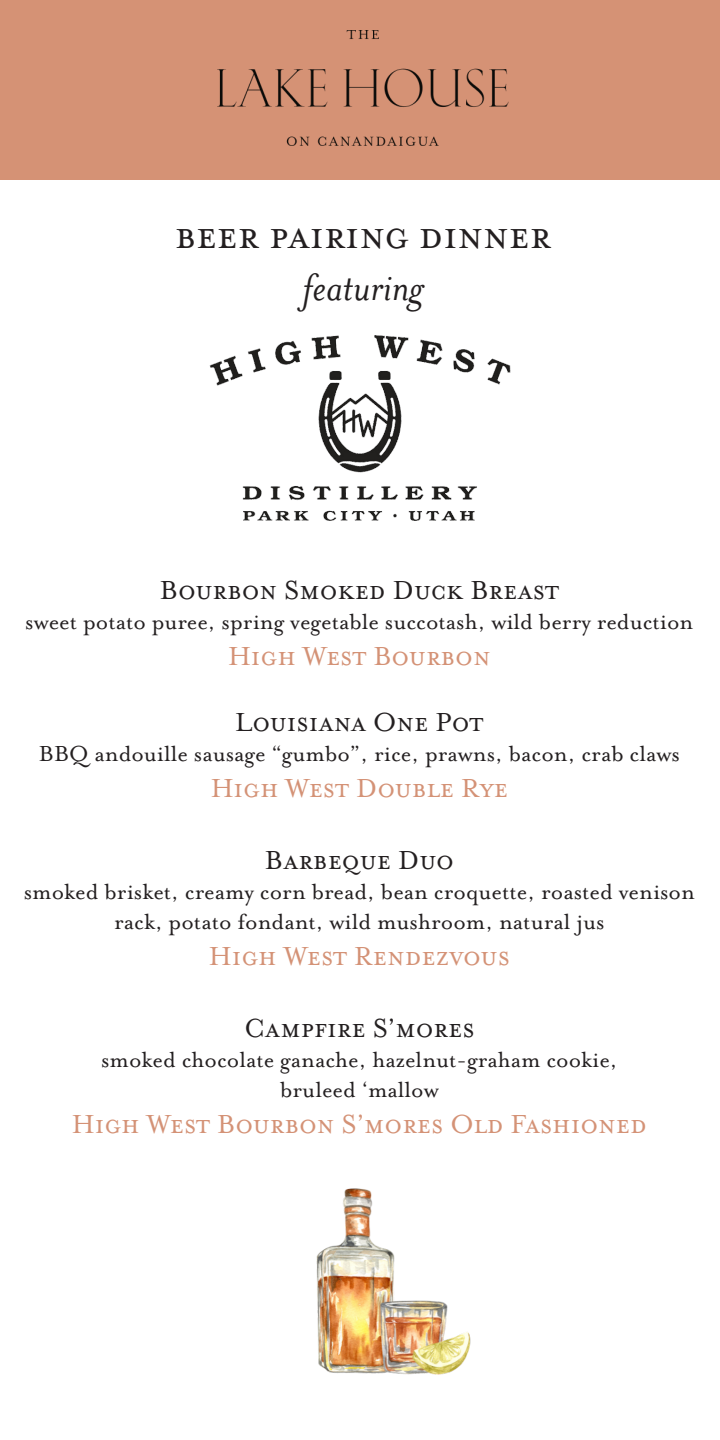
<style>
.page{position:relative;width:720px;height:1440px;background:#fff}
.page>*{position:absolute;margin:0;border:0;box-sizing:border-box;transform-origin:0 0}
.t1{font:43.75px "Mrs Eaves All Small Caps OT";color:#231f20}
.t2{font:italic 43.75px "Mrs Eaves OT";color:#231f20}
.t3{font:30px "Mrs Eaves Small Caps OT";color:#d49276}
.t4{font:30px "Mrs Eaves Small Caps OT";color:#231f20}
.t5{font:25px/30px "Mrs Eaves Lining OT";color:#231f20;text-align:center}
</style>
<div class="page">
<div style="left:0;top:0;width:720px;height:180px;background:#d59275"></div>
<img style="left:218px;top:31px;width:290px;height:115px">
<img style="left:209px;top:336px;width:302px;height:184px">
<img style="left:316px;top:1188px;width:155px;height:187px">
<h1 class="t1" style="left:175px;top:218px;width:378px">Beer pairing dinner</h1>
<h1 class="t2" style="left:303px;top:264px;width:122px">featuring</h1>
<p class="t4" style="left:160px;top:574px;width:401px">Bourbon Smoked Duck Breast</p>
<p class="t5" style="left:25px;top:607px;width:670px">sweet potato puree, spring vegetable succotash, wild berry reduction</p>
<p class="t3" style="left:228px;top:640px;width:264px">High West Bourbon</p>
<p class="t4" style="left:235px;top:706px;width:250px">Louisiana One Pot</p>
<p class="t5" style="left:39px;top:739px;width:642px">BBQ andouille sausage “gumbo”, rice, prawns, bacon, crab claws</p>
<p class="t3" style="left:211px;top:772px;width:299px">High West Double Rye</p>
<p class="t4" style="left:265px;top:844px;width:191px">Barbeque Duo</p>
<p class="t5" style="left:24px;top:877px;width:673px">smoked brisket, creamy corn bread, bean croquette, roasted venison rack, potato fondant, wild mushroom, natural jus</p>
<p class="t3" style="left:209px;top:940px;width:302px">High West Rendezvous</p>
<p class="t4" style="left:244px;top:1012px;width:232px">Campfire S’mores</p>
<p class="t5" style="left:101px;top:1045px;width:518px">smoked chocolate ganache, hazelnut-graham cookie, bruleed ‘mallow</p>
<p class="t3" style="left:72px;top:1108px;width:577px">High West Bourbon S’mores Old Fashioned</p>
</div>
